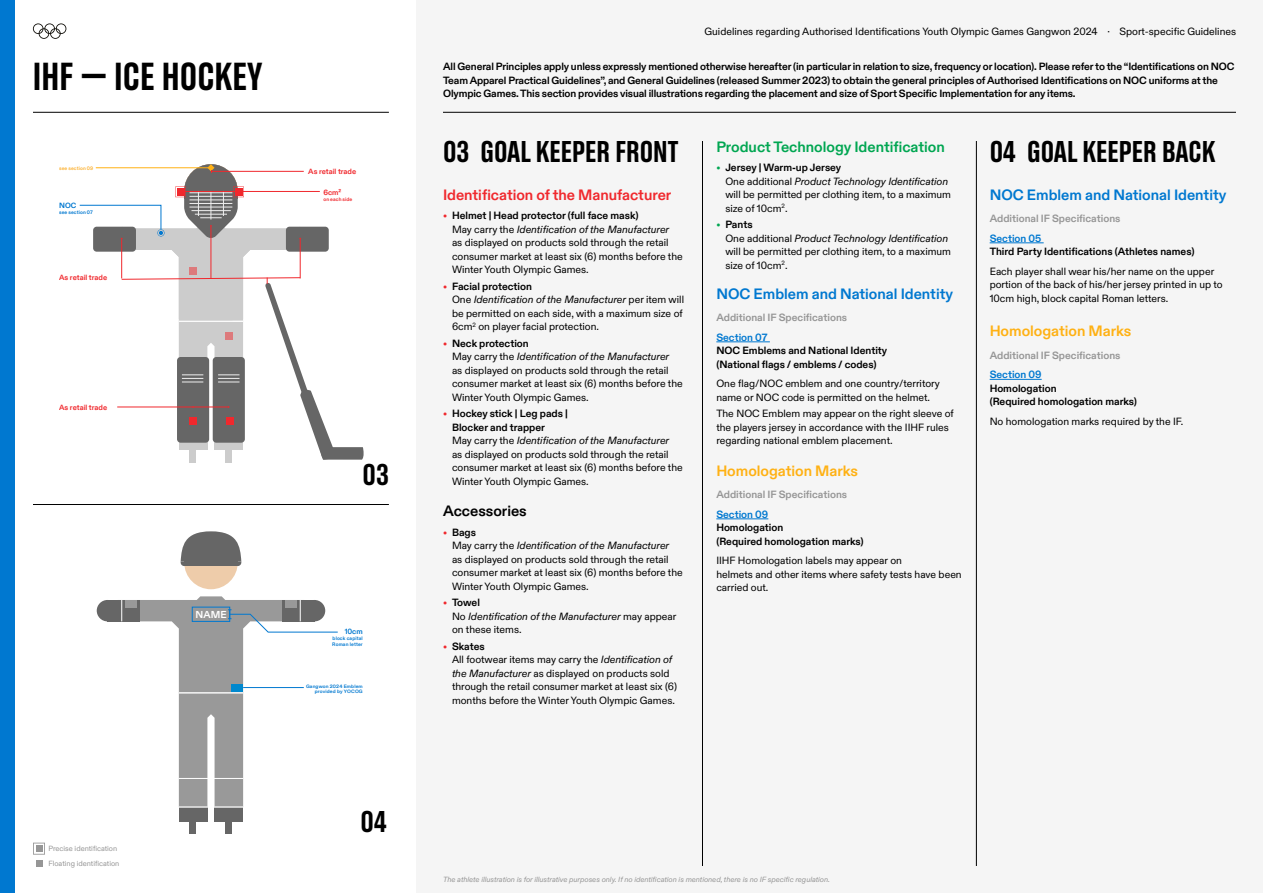
<style>
.page{position:relative;width:1263px;height:893px;background:#fff}
.page>*{position:absolute;margin:0;border:0;box-sizing:border-box;transform-origin:0 0}
.t1{font:39px "Olympic Headline";color:#000}
.t2{font:30px "Olympic Headline";color:#000}
.t3{font:700 15px "Olympic Sans";color:#0078d0}
.t4{font:700 15px "Olympic Sans";color:#ffb114}
.t5{font:700 15px "Olympic Sans";color:#f0282d}
.t6{font:700 15px "Olympic Sans";color:#00a651}
.t7{font:700 15px "Olympic Sans";color:#000}
.t8{font:10.5px/13.5px "Olympic Sans";color:#000}
.t9{font:700 10.5px/13.5px "Olympic Sans";letter-spacing:-.01em;color:#000}
.t10{font:700 10.5px "Olympic Sans";color:#969696}
.t11{font:italic 10.5px/13.5px "Olympic Sans";color:#000}
.t12{font:700 10.5px "Olympic Sans";color:#0078d0}
.t13{font:700 10.05px "Olympic Sans";color:#fff}
.t14{font:italic 7.5px "Olympic Sans";color:#969696}
.t15{font:7.5px/15px "Olympic Sans";color:#969696}
.t16{font:700 7.5px "Olympic Sans";color:#f0282d}
.t17{font:700 7.5px "Olympic Sans";color:#0078d0}
.t18{font:700 5.1px/6px "Olympic Sans";letter-spacing:.02em;color:#0078d0}
.t19{font:700 5.1px "Olympic Sans";letter-spacing:.015em;color:#fcb131}
.t20{font:700 5.1px "Olympic Sans";letter-spacing:.015em;color:#f0282d}
.t21{font:700 4.8px/5.8px "Olympic Sans";letter-spacing:.02em;color:#0078d0;text-align:right;scale:1.05 1}
.s1{color:#f0282d}
.s2{font-weight:700}
.s3{font-style:italic}
.s4{font-style:normal;color:#f0282d}
.s5{font-weight:700;font-style:normal}
.s6{font-style:normal}
.s7{color:#00a651}
</style>
<div class="page">
<div style="left:416px;top:0;width:847px;height:893px;background:#f5f5f5"></div>
<div style="left:0;top:0;width:15px;height:893px;background:#0078d0"></div>
<hr style="left:33px;top:112px;width:356px;height:1px;background:#000">
<hr style="left:443px;top:112px;width:793px;height:1px;background:#000">
<hr style="left:702px;top:141px;width:1px;height:725px;background:#000">
<hr style="left:976px;top:141px;width:1px;height:725px;background:#000">
<svg style="left:33px;top:843px;width:12px;height:24px"></svg>
<div style="left:36px;top:860px;width:6px;height:7px;background:#969696"></div>
<div style="left:190px;top:450px;width:6px;height:12px;background:#ccc"></div>
<div style="left:225px;top:450px;width:6px;height:12px;background:#ccc"></div>
<svg style="left:79px;top:164px;width:285px;height:296px"></svg>
<div style="left:235px;top:188px;width:7px;height:7px;background:#f0282d"></div>
<div style="left:177px;top:188px;width:7px;height:7px;background:#f0282d"></div>
<hr style="left:716px;top:342px;width:54px;height:1px;background:#0078d0">
<hr style="left:716px;top:519px;width:52px;height:1px;background:#0078d0">
<hr style="left:990px;top:243px;width:54px;height:1px;background:#0078d0">
<hr style="left:990px;top:379px;width:52px;height:1px;background:#0078d0">
<div style="left:179px;top:807px;width:28px;height:14px;background:#666"></div>
<div style="left:215px;top:807px;width:28px;height:14px;background:#666"></div>
<div style="left:107px;top:600px;width:18px;height:21px;background:#666"></div>
<div style="left:97px;top:600px;width:21px;height:21px;background:#666;border-radius:50%"></div>
<div style="left:184px;top:536px;width:54px;height:53px;background:#eca;border-radius:50%"></div>
<svg style="left:181px;top:531px;width:60px;height:35px"></svg>
<div style="left:184px;top:557px;width:54px;height:9px;background:#666"></div>
<div style="left:190px;top:821px;width:6px;height:13px;background:#666"></div>
<div style="left:225px;top:821px;width:6px;height:13px;background:#666"></div>
<svg style="left:118px;top:596px;width:220px;height:212px"></svg>
<hr style="left:243px;top:687px;width:61px;height:1px;background:#0078d0">
<div style="left:231px;top:684px;width:12px;height:7px;background:#0088ce"></div>
<hr style="left:33px;top:504px;width:356px;height:1px;background:#000">
<svg style="left:33px;top:23px;width:33px;height:16px"></svg>
<h1 class="t1" style="left:33px;top:55px;width:231px">IHF — ICE HOCKEY</h1>
<p class="t19" style="left:59px;top:164px;width:36px">see section 09</p>
<p class="t17" style="left:59px;top:200px;width:19px">NOC</p>
<p class="t18" style="left:59px;top:209px;width:35px">see section 07</p>
<p class="t16" style="left:59px;top:272px;width:49px">As retail trade</p>
<p class="t16" style="left:308px;top:166px;width:49px">As retail trade</p>
<p class="t16" style="left:323px;top:186px;width:19px">6cm²</p>
<p class="t20" style="left:323px;top:195px;width:30px">on each side</p>
<p class="t16" style="left:59px;top:401px;width:49px">As retail trade</p>
<h2 class="t2" style="left:363px;top:458px;width:28px">03</h2>
<p class="t13" style="left:195px;top:607px;width:33px">NAME</p>
<p class="t15" style="left:48px;top:841px;width:72px">Precise identification<br>Floating identification</p>
<p class="t17" style="left:345px;top:625px;width:19px">10cm</p>
<p class="t18" style="left:332px;top:635px;width:32px">block capital<br>Roman letter</p>
<p class="t21" style="left:306px;top:683px;width:55px">Gangwon 2024 Emblem provided by YOCOG</p>
<h2 class="t2" style="left:361px;top:805px;width:28px">04</h2>
<p class="t8" style="left:704px;top:24px;width:533px">Guidelines regarding Authorised Identifications Youth Olympic Games Gangwon 2024 · Sport-specific Guidelines</p>
<p class="t9" style="left:443px;top:59px;width:793px">All General Principles apply unless expressly mentioned otherwise hereafter (in particular in relation to size, frequency or location). Please refer to the “Identifications on NOC<br>Team Apparel Practical Guidelines”, and General Guidelines (released Summer 2023) to obtain the general principles of Authorised Identifications on NOC uniforms at the<br>Olympic Games. This section provides visual illustrations regarding the placement and size of Sport Specific Implementation for any items.</p>
<h2 class="t2" style="left:443px;top:135px;width:237px">03 GOAL KEEPER FRONT</h2>
<h3 class="t5" style="left:443px;top:183px;width:230px">Identification of the Manufacturer</h3>
<p class="t8" style="left:452px;top:208px;width:232px;text-indent:-9px"><span class="s1">•</span> <span class="s2">Helmet | Head protector (full face mask)<br></span>May carry the <span class="s3">Identification of the Manufacturer<br></span>as displayed on products sold through the retail consumer market at least six (6) months before the Winter Youth Olympic Games.</p>
<p class="t8" style="left:452px;top:278px;width:234px;text-indent:-9px"><span class="s1">•</span> <span class="s2">Facial protection<br></span>One <span class="s3">Identification of the Manufacturer</span> per item will be permitted on each side, with a maximum size of 6cm<sup>2</sup> on player facial protection.</p>
<p class="t8" style="left:452px;top:335px;width:232px;text-indent:-9px"><span class="s1">•</span> <span class="s2">Neck protection<br></span>May carry the <span class="s3">Identification of the Manufacturer<br></span>as displayed on products sold through the retail consumer market at least six (6) months before the Winter Youth Olympic Games.</p>
<p class="t8" style="left:452px;top:406px;width:232px;text-indent:-9px"><span class="s1">•</span> <span class="s2">Hockey stick | Leg pads |<br>Blocker and trapper<br></span>May carry the <span class="s3">Identification of the Manufacturer<br></span>as displayed on products sold through the retail consumer market at least six (6) months before the Winter Youth Olympic Games.</p>
<h3 class="t7" style="left:443px;top:499px;width:85px">Accessories</h3>
<p class="t8" style="left:452px;top:524px;width:232px;text-indent:-9px"><span class="s1">•</span> <span class="s2">Bags<br></span>May carry the <span class="s3">Identification of the Manufacturer<br></span>as displayed on products sold through the retail consumer market at least six (6) months before the Winter Youth Olympic Games.</p>
<p class="t11" style="left:452px;top:595px;width:226px;text-indent:-9px"><span class="s4">•</span> <span class="s5">Towel<br></span><span class="s6">No</span> Identification of the Manufacturer <span class="s6">may appear on these items.</span></p>
<p class="t8" style="left:452px;top:638px;width:227px;text-indent:-9px"><span class="s1">•</span> <span class="s2">Skates<br></span>All footwear items may carry the <span class="s3">Identification of the Manufacturer</span> as displayed on products sold through the retail consumer market at least six (6) months before the Winter Youth Olympic Games.</p>
<h3 class="t6" style="left:716px;top:135px;width:230px">Product Technology Identification</h3>
<p class="t8" style="left:725px;top:160px;width:227px;text-indent:-9px"><span class="s7">•</span> <span class="s2">Jersey | Warm-up Jersey<br></span>One additional <span class="s3">Product Technology Identification </span>will be permitted per clothing item, to a maximum size of 10cm<sup>2</sup>.</p>
<p class="t8" style="left:725px;top:217px;width:227px;text-indent:-9px"><span class="s7">•</span> <span class="s2">Pants<br></span>One additional <span class="s3">Product Technology Identification </span>will be permitted per clothing item, to a maximum size of 10cm<sup>2</sup>.</p>
<h3 class="t3" style="left:716px;top:282px;width:238px">NOC Emblem and National Identity</h3>
<p class="t10" style="left:716px;top:309px;width:132px">Additional IF Specifications</p>
<p class="t12" style="left:716px;top:329px;width:53px">Section 07</p>
<p class="t9" style="left:716px;top:343px;width:172px">NOC Emblems and National Identity (National flags / emblems / codes)</p>
<p class="t8" style="left:716px;top:376px;width:225px">One flag/NOC emblem and one country/territory name or NOC code is permitted on the helmet.</p>
<p class="t8" style="left:716px;top:406px;width:239px">The NOC Emblem may appear on the right sleeve of the players jersey in accordance with the IIHF rules regarding national emblem placement.</p>
<h3 class="t4" style="left:716px;top:459px;width:143px">Homologation Marks</h3>
<p class="t10" style="left:716px;top:486px;width:132px">Additional IF Specifications</p>
<p class="t12" style="left:716px;top:506px;width:54px">Section 09</p>
<p class="t9" style="left:716px;top:520px;width:149px">Homologation<br>(Required homologation marks)</p>
<p class="t8" style="left:716px;top:553px;width:247px">IIHF Homologation labels may appear on<br>helmets and other items where safety tests have been carried out.</p>
<h2 class="t2" style="left:990px;top:135px;width:227px">04 GOAL KEEPER BACK</h2>
<h3 class="t3" style="left:990px;top:183px;width:238px">NOC Emblem and National Identity</h3>
<p class="t10" style="left:990px;top:210px;width:132px">Additional IF Specifications</p>
<p class="t12" style="left:990px;top:230px;width:53px">Section 05</p>
<p class="t9" style="left:990px;top:244px;width:206px">Third Party Identifications (Athletes names)</p>
<p class="t8" style="left:990px;top:263px;width:235px">Each player shall wear his/her name on the upper portion of the back of his/her jersey printed in up to<br>10cm high, block capital Roman letters.</p>
<h3 class="t4" style="left:990px;top:319px;width:143px">Homologation Marks</h3>
<p class="t10" style="left:990px;top:347px;width:132px">Additional IF Specifications</p>
<p class="t12" style="left:990px;top:366px;width:54px">Section 09</p>
<p class="t9" style="left:990px;top:381px;width:149px">Homologation<br>(Required homologation marks)</p>
<p class="t8" style="left:990px;top:413px;width:195px">No homologation marks required by the IF.</p>
<p class="t14" style="left:443px;top:874px;width:388px">The athlete illustration is for illustrative purposes only. If no identification is mentioned, there is no IF specific regulation.</p>
</div>
